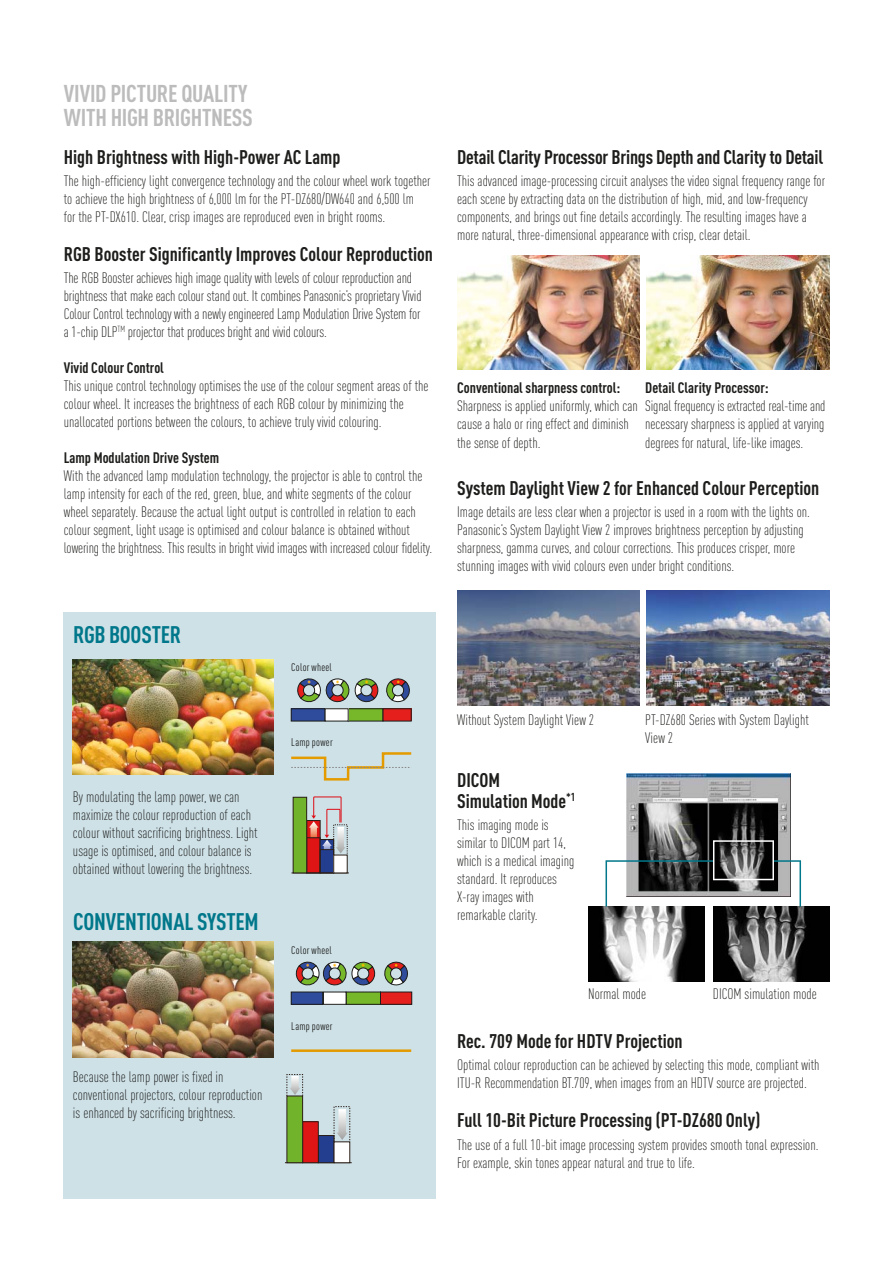
<style>
.page{position:relative;width:893px;height:1263px;background:#fff}
.page>*{position:absolute;margin:0;border:0;box-sizing:border-box;transform-origin:0 0}
.t1{font:700 condensed 24px/24px "DIN Pro";letter-spacing:-.01em;color:#bdbcbc}
.t2{font:700 condensed 23.7px "DIN Pro";letter-spacing:-.01em;color:#00778a}
.t3{font:700 condensed 19.5px/21px "DIN Pro";color:#1d1d1b}
.t4{font:300 condensed 15px/18px "DIN Pro";color:#1d1d1b}
.t5{font:700 condensed 15px "DIN Pro";color:#1d1d1b}
.t6{font:condensed 10.95px "DIN Pro";letter-spacing:.025em;color:#1d1d1b}
</style>
<div class="page">
<div style="left:64px;top:612px;width:372px;height:587px;background:#cee1e7"></div>
<img style="left:73px;top:659px;width:200px;height:116px">
<img style="left:457px;top:255px;width:183px;height:115px">
<img style="left:646px;top:255px;width:183px;height:115px">
<img style="left:457px;top:590px;width:183px;height:115px">
<img style="left:646px;top:590px;width:183px;height:115px">
<img style="left:627px;top:774px;width:164px;height:66px">
<img style="left:588px;top:906px;width:116px;height:75px">
<img style="left:713px;top:906px;width:116px;height:75px">
<img style="left:73px;top:941px;width:200px;height:116px">
<svg style="left:605px;top:840px;width:196px;height:66px"></svg>
<div style="left:346px;top:992px;width:34px;height:12px;background:#76b82a"></div>
<div style="left:291px;top:992px;width:32px;height:12px;background:#2f4b9b"></div>
<div style="left:323px;top:992px;width:23px;height:12px;background:#fff"></div>
<div style="left:380px;top:992px;width:32px;height:12px;background:#e41f1c"></div>
<hr style="left:291px;top:1049px;width:120px;height:3px;background:#e49b00">
<svg style="left:295px;top:961px;width:81px;height:25px"></svg>
<svg style="left:384px;top:961px;width:24px;height:25px"></svg>
<hr style="left:291px;top:873px;width:58px;height:1px;background:#2b1f19">
<div style="left:307px;top:820px;width:13px;height:53px;background:#de1415"></div>
<div style="left:306px;top:837px;width:14px;height:36px;border:1px solid #2b1f19"></div>
<div style="left:293px;top:797px;width:14px;height:76px;background:#72b32c"></div>
<div style="left:293px;top:797px;width:14px;height:76px;border:1px solid #2b1f19"></div>
<div style="left:320px;top:839px;width:14px;height:34px;background:#233e8f"></div>
<div style="left:320px;top:849px;width:14px;height:24px;border:1px solid #2b1f19"></div>
<div style="left:334px;top:855px;width:13px;height:18px;background:#fff"></div>
<svg style="left:309px;top:796px;width:36px;height:57px"></svg>
<svg style="left:291px;top:752px;width:121px;height:29px"></svg>
<div style="left:348px;top:709px;width:35px;height:12px;background:#76b82a"></div>
<div style="left:348px;top:708px;width:35px;height:13px;border:1px solid #1d1d1b"></div>
<div style="left:291px;top:709px;width:34px;height:12px;background:#2f4b9b"></div>
<div style="left:291px;top:708px;width:34px;height:13px;border:1px solid #1d1d1b"></div>
<div style="left:325px;top:709px;width:23px;height:12px;background:#fff"></div>
<div style="left:325px;top:708px;width:23px;height:13px;border:1px solid #1d1d1b"></div>
<div style="left:383px;top:709px;width:28px;height:12px;background:#e41f1c"></div>
<div style="left:383px;top:708px;width:28px;height:13px;border:1px solid #1d1d1b"></div>
<svg style="left:297px;top:678px;width:82px;height:25px"></svg>
<svg style="left:386px;top:678px;width:24px;height:25px"></svg>
<hr style="left:285px;top:1162px;width:67px;height:1px;background:#2b1f19">
<div style="left:318px;top:1135px;width:16px;height:28px;background:#233e8f"></div>
<div style="left:318px;top:1135px;width:16px;height:28px;border:1px solid #2b1f19"></div>
<div style="left:334px;top:1142px;width:16px;height:21px;background:#fff"></div>
<svg style="left:337px;top:1109px;width:11px;height:31px"></svg>
<div style="left:303px;top:1122px;width:15px;height:41px;background:#de1415"></div>
<div style="left:302px;top:1121px;width:16px;height:42px;border:1px solid #2b1f19"></div>
<div style="left:287px;top:1096px;width:16px;height:67px;background:#72b32c"></div>
<div style="left:287px;top:1096px;width:16px;height:67px;border:1px solid #2b1f19"></div>
<svg style="left:290px;top:1076px;width:10px;height:19px"></svg>
<h1 class="t1" style="left:64px;top:84px;width:191px">VIVID PICTURE QUALITY<br>WITH HIGH BRIGHTNESS</h1>
<h3 class="t3" style="left:64px;top:149px;width:278px">High Brightness with High-Power AC Lamp</h3>
<p class="t4" style="left:64px;top:173px;width:368px">The high-efficiency light convergence technology and the colour wheel work together to achieve the high brightness of 6,000 lm for the PT-DZ680/DW640 and 6,500 lm<br>for the PT-DX610. Clear, crisp images are reproduced even in bright rooms.</p>
<h3 class="t3" style="left:64px;top:246px;width:371px">RGB Booster Significantly Improves Colour Reproduction</h3>
<p class="t4" style="left:64px;top:271px;width:359px">The RGB Booster achieves high image quality with levels of colour reproduction and brightness that make each colour stand out. It combines Panasonic’s proprietary Vivid Colour Control technology with a newly engineered Lamp Modulation Drive System for a 1-chip DLP<sup>TM</sup> projector that produces bright and vivid colours.</p>
<p class="t5" style="left:64px;top:363px;width:102px">Vivid Colour Control</p>
<p class="t4" style="left:64px;top:379px;width:366px">This unique control technology optimises the use of the colour segment areas of the colour wheel. It increases the brightness of each RGB colour by minimizing the unallocated portions between the colours, to achieve truly vivid colouring.</p>
<p class="t5" style="left:64px;top:453px;width:157px">Lamp Modulation Drive System</p>
<p class="t4" style="left:64px;top:469px;width:370px">With the advanced lamp modulation technology, the projector is able to control the lamp intensity for each of the red, green, blue, and white segments of the colour wheel separately. Because the actual light output is controlled in relation to each colour segment, light usage is optimised and colour balance is obtained without lowering the brightness. This results in bright vivid images with increased colour fidelity.</p>
<h2 class="t2" style="left:73px;top:626px;width:109px">RGB BOOSTER</h2>
<p class="t4" style="left:73px;top:790px;width:186px">By modulating the lamp power, we can maximize the colour reproduction of each colour without sacrificing brightness. Light usage is optimised, and colour balance is obtained without lowering the brightness.</p>
<h2 class="t2" style="left:73px;top:913px;width:187px">CONVENTIONAL SYSTEM</h2>
<p class="t4" style="left:73px;top:1070px;width:191px">Because the lamp power is fixed in conventional projectors, colour reproduction is enhanced by sacrificing brightness.</p>
<p class="t6" style="left:291px;top:663px;width:42px">Color wheel</p>
<p class="t6" style="left:291px;top:738px;width:43px">Lamp power</p>
<p class="t6" style="left:291px;top:946px;width:42px">Color wheel</p>
<p class="t6" style="left:291px;top:1022px;width:43px">Lamp power</p>
<h3 class="t3" style="left:457px;top:149px;width:368px">Detail Clarity Processor Brings Depth and Clarity to Detail</h3>
<p class="t4" style="left:457px;top:173px;width:369px">This advanced image-processing circuit analyses the video signal frequency range for each scene by extracting data on the distribution of high, mid, and low-frequency components, and brings out fine details accordingly. The resulting images have a more natural, three-dimensional appearance with crisp, clear detail.</p>
<p class="t5" style="left:457px;top:383px;width:165px">Conventional sharpness control:</p>
<p class="t4" style="left:457px;top:399px;width:182px">Sharpness is applied uniformly, which can cause a halo or ring effect and diminish the sense of depth.</p>
<p class="t5" style="left:645px;top:383px;width:125px">Detail Clarity Processor:</p>
<p class="t4" style="left:645px;top:399px;width:182px;text-align:justify">Signal frequency is extracted real-time and necessary sharpness is applied at varying degrees for natural, life-like images.</p>
<h3 class="t3" style="left:457px;top:480px;width:364px">System Daylight View 2 for Enhanced Colour Perception</h3>
<p class="t4" style="left:457px;top:505px;width:354px">Image details are less clear when a projector is used in a room with the lights on.<br>Panasonic’s System Daylight View 2 improves brightness perception by adjusting sharpness, gamma curves, and colour corrections. This produces crisper, more stunning images with vivid colours even under bright conditions.</p>
<p class="t4" style="left:457px;top:712px;width:138px">Without System Daylight View 2</p>
<p class="t4" style="left:645px;top:712px;width:165px">PT-DZ680 Series with System Daylight<br>View 2</p>
<h3 class="t3" style="left:457px;top:772px;width:120px">DICOM<br>Simulation Mode<sup>*1</sup></h3>
<p class="t4" style="left:457px;top:817px;width:119px">This imaging mode is similar to DICOM part 14, which is a medical imaging standard. It reproduces<br>X-ray images with remarkable clarity.</p>
<p class="t4" style="left:588px;top:986px;width:59px">Normal mode</p>
<p class="t4" style="left:713px;top:986px;width:105px">DICOM simulation mode</p>
<h3 class="t3" style="left:457px;top:1033px;width:227px">Rec. 709 Mode for HDTV Projection</h3>
<p class="t4" style="left:457px;top:1058px;width:364px">Optimal colour reproduction can be achieved by selecting this mode, compliant with<br>ITU-R Recommendation BT.709, when images from an HDTV source are projected.</p>
<h3 class="t3" style="left:457px;top:1112px;width:305px">Full 10-Bit Picture Processing (PT-DZ680 Only)</h3>
<p class="t4" style="left:457px;top:1137px;width:363px">The use of a full 10-bit image processing system provides smooth tonal expression.<br>For example, skin tones appear natural and true to life.</p>
</div>
